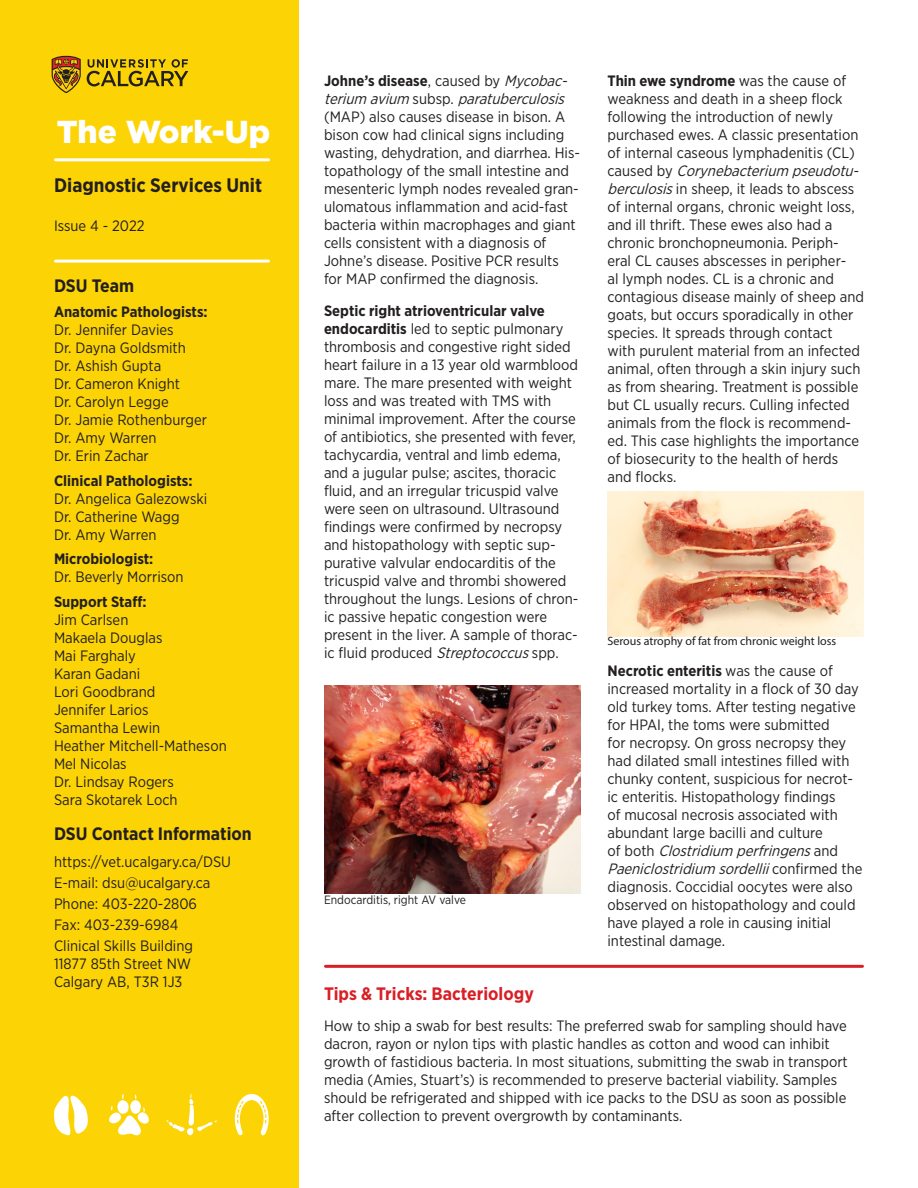
<style>
.page{position:relative;width:918px;height:1188px;background:#fff}
.page>*{position:absolute;margin:0;border:0;box-sizing:border-box;transform-origin:0 0}
.t1{font:900 31.65px "Gotham";color:#fff}
.t2{font:700 19.5px "Gotham Narrow";color:#231f20}
.t3{font:700 18px "Gotham Narrow";color:#231f20}
.t4{font:700 18px "Gotham Narrow";color:#d91f26}
.t5{font:15px/18px "Gotham Narrow";color:#231f20}
.t6{font:700 15px "Gotham Narrow";color:#231f20}
.t7{font:12px "Myriad Pro";color:#231f20}
.t8{font:12px "Gotham Narrow";color:#231f20}
.s1{font-weight:700}
.s2{font-style:italic}
</style>
<div class="page">
<div style="left:0;top:0;width:298px;height:1188px;background:#fcd406"></div>
<hr style="left:56px;top:158px;width:212px;height:3px;background:#fff">
<hr style="left:56px;top:260px;width:212px;height:3px;background:#fff">
<svg style="left:52px;top:56px;width:29px;height:37px"></svg>
<svg style="left:87px;top:59px;width:101px;height:27px"></svg>
<hr style="left:326px;top:965px;width:536px;height:3px;background:#d91f26">
<img style="left:608px;top:491px;width:256px;height:145px">
<img style="left:324px;top:686px;width:256px;height:207px">
<svg style="left:54px;top:1095px;width:34px;height:41px"></svg>
<svg style="left:109px;top:1094px;width:40px;height:42px"></svg>
<svg style="left:166px;top:1094px;width:51px;height:42px"></svg>
<svg style="left:235px;top:1094px;width:34px;height:41px"></svg>
<p class="t1" style="left:57px;top:110px;width:215px">The Work-Up</p>
<p class="t2" style="left:54px;top:172px;width:210px">Diagnostic Services Unit</p>
<p class="t5" style="left:54px;top:217px;width:92px">Issue 4 - 2022</p>
<p class="t3" style="left:54px;top:274px;width:82px">DSU Team</p>
<p class="t6" style="left:54px;top:302px;width:155px">Anatomic Pathologists:</p>
<p class="t5" style="left:54px;top:320px;width:121px">Dr. Jennifer Davies</p>
<p class="t5" style="left:54px;top:338px;width:133px">Dr. Dayna Goldsmith</p>
<p class="t5" style="left:54px;top:356px;width:109px">Dr. Ashish Gupta</p>
<p class="t5" style="left:54px;top:374px;width:128px">Dr. Cameron Knight</p>
<p class="t5" style="left:54px;top:392px;width:116px">Dr. Carolyn Legge</p>
<p class="t5" style="left:54px;top:410px;width:154px">Dr. Jamie Rothenburger</p>
<p class="t5" style="left:54px;top:428px;width:104px">Dr. Amy Warren</p>
<p class="t5" style="left:54px;top:446px;width:96px">Dr. Erin Zachar</p>
<p class="t6" style="left:54px;top:471px;width:140px">Clinical Pathologists:</p>
<p class="t5" style="left:54px;top:489px;width:155px">Dr. Angelica Galezowski</p>
<p class="t5" style="left:54px;top:507px;width:127px">Dr. Catherine Wagg</p>
<p class="t5" style="left:54px;top:525px;width:104px">Dr. Amy Warren</p>
<p class="t6" style="left:54px;top:549px;width:101px">Microbiologist:</p>
<p class="t5" style="left:54px;top:568px;width:131px">Dr. Beverly Morrison</p>
<p class="t6" style="left:54px;top:592px;width:94px">Support Staff:</p>
<p class="t5" style="left:54px;top:611px;width:76px">Jim Carlsen</p>
<p class="t5" style="left:54px;top:629px;width:110px">Makaela Douglas</p>
<p class="t5" style="left:54px;top:647px;width:83px">Mai Farghaly</p>
<p class="t5" style="left:54px;top:665px;width:88px">Karan Gadani</p>
<p class="t5" style="left:54px;top:683px;width:103px">Lori Goodbrand</p>
<p class="t5" style="left:54px;top:701px;width:96px">Jennifer Larios</p>
<p class="t5" style="left:54px;top:719px;width:108px">Samantha Lewin</p>
<p class="t5" style="left:54px;top:737px;width:174px">Heather Mitchell-Matheson</p>
<p class="t5" style="left:54px;top:755px;width:74px">Mel Nicolas</p>
<p class="t5" style="left:54px;top:773px;width:121px">Dr. Lindsay Rogers</p>
<p class="t5" style="left:54px;top:791px;width:125px">Sara Skotarek Loch</p>
<p class="t3" style="left:54px;top:822px;width:199px">DSU Contact Information</p>
<p class="t5" style="left:54px;top:853px;width:179px">https://vet.ucalgary.ca/DSU</p>
<p class="t5" style="left:54px;top:874px;width:158px">E-mail: dsu@ucalgary.ca</p>
<p class="t5" style="left:54px;top:895px;width:145px">Phone: 403-220-2806</p>
<p class="t5" style="left:54px;top:916px;width:126px">Fax: 403-239-6984</p>
<p class="t5" style="left:54px;top:937px;width:141px">Clinical Skills Building</p>
<p class="t5" style="left:54px;top:955px;width:139px">11877 85th Street NW</p>
<p class="t5" style="left:54px;top:973px;width:130px">Calgary AB, T3R 1J3</p>
<p class="t5" style="left:324px;top:72px;width:258px"><span class="s1">Johne’s disease</span>, caused by <span class="s2">Mycobac&shy;terium avium</span> s u b s p . <span class="s2">paratuberculosis </span>(MAP) also causes disease in bison. A bison cow had clinical signs including wasting, dehydration, and diarrhea. His&shy;topathology of the small intestine and mesenteric lymph nodes revealed gran&shy;ulomatous inflammation and acid-fast bacteria within macrophages and giant cells consistent with a diagnosis of Johne’s disease. Positive PCR results for MAP confirmed the diagnosis.</p>
<p class="t5" style="left:324px;top:301px;width:256px"><span class="s1">Septic right atrioventricular valve endocarditis</span> led to septic pulmonary thrombosis and congestive right sided heart failure in a 13 year old warmblood mare. The mare presented with weight loss and was treated with TMS with minimal improvement. After the course of antibiotics, she presented with fever, tachycardia, ventral and limb edema, and a jugular pulse; ascites, thoracic fluid, and an irregular tricuspid valve were seen on ultrasound. Ultrasound findings were confirmed by necropsy and histopathology with septic sup&shy;purative valvular endocarditis of the tricuspid valve and thrombi showered throughout the lungs. Lesions of chron&shy;ic passive hepatic congestion were present in the liver. A sample of thorac&shy;ic fluid produced <span class="s2">Streptococcus</span>spp.</p>
<p class="t8" style="left:324px;top:893px;width:144px">Endocarditis, right AV valve</p>
<p class="t5" style="left:608px;top:72px;width:258px"><span class="s1">Thin ewe syndrome</span> was the cause of weakness and death in a sheep flock following the introduction of newly purchased ewes. A classic presentation of internal caseous lymphadenitis (CL) c a u s e d b y <span class="s2">Corynebacterium pseudotu&shy;berculosis</span>in sheep, it leads to abscess of internal organs, chronic weight loss, and ill thrift. These ewes also had a chronic bronchopneumonia. Periph&shy;eral CL causes abscesses in peripher-<br>al lymph nodes. CL is a chronic and contagious disease mainly of sheep and goats, but occurs sporadically in other species. It spreads through contact with purulent material from an infected animal, often through a skin injury such as from shearing. Treatment is possible but CL usually recurs. Culling infected animals from the flock is recommend&shy;ed. This case highlights the importance of biosecurity to the health of herds and flocks.</p>
<p class="t7" style="left:608px;top:634px;width:230px">Serous atrophy of fat from chronic weight loss</p>
<p class="t5" style="left:608px;top:661px;width:257px"><span class="s1">Necrotic enteritis</span> was the cause of increased mortality in a flock of 30 day old turkey toms. After testing negative for HPAI, the toms were submitted<br>for necropsy. On gross necropsy they had dilated small intestines filled with chunky content, suspicious for necrot&shy;ic enteritis. Histopathology findings<br>of mucosal necrosis associated with abundant large bacilli and culture<br>o f b o t h <span class="s2">Clostridium perfringens</span>a n d <span class="s2">Paeniclostridium sordellii</span>c o n fi r m e d t h e diagnosis. Coccidial oocytes were also observed on histopathology and could have played a role in causing initial intestinal damage.</p>
<p class="t4" style="left:324px;top:982px;width:211px">Tips &amp; Tricks: Bacteriology</p>
<p class="t5" style="left:324px;top:1017px;width:525px">How to ship a swab for best results: The preferred swab for sampling should have dacron, rayon or nylon tips with plastic handles as cotton and wood can inhibit growth of fastidious bacteria. In most situations, submitting the swab in transport media (Amies, Stuart’s) is recommended to preserve bacterial viability. Samples should be refrigerated and shipped with ice packs to the DSU as soon as possible after collection to prevent overgrowth by contaminants.</p>
</div>
